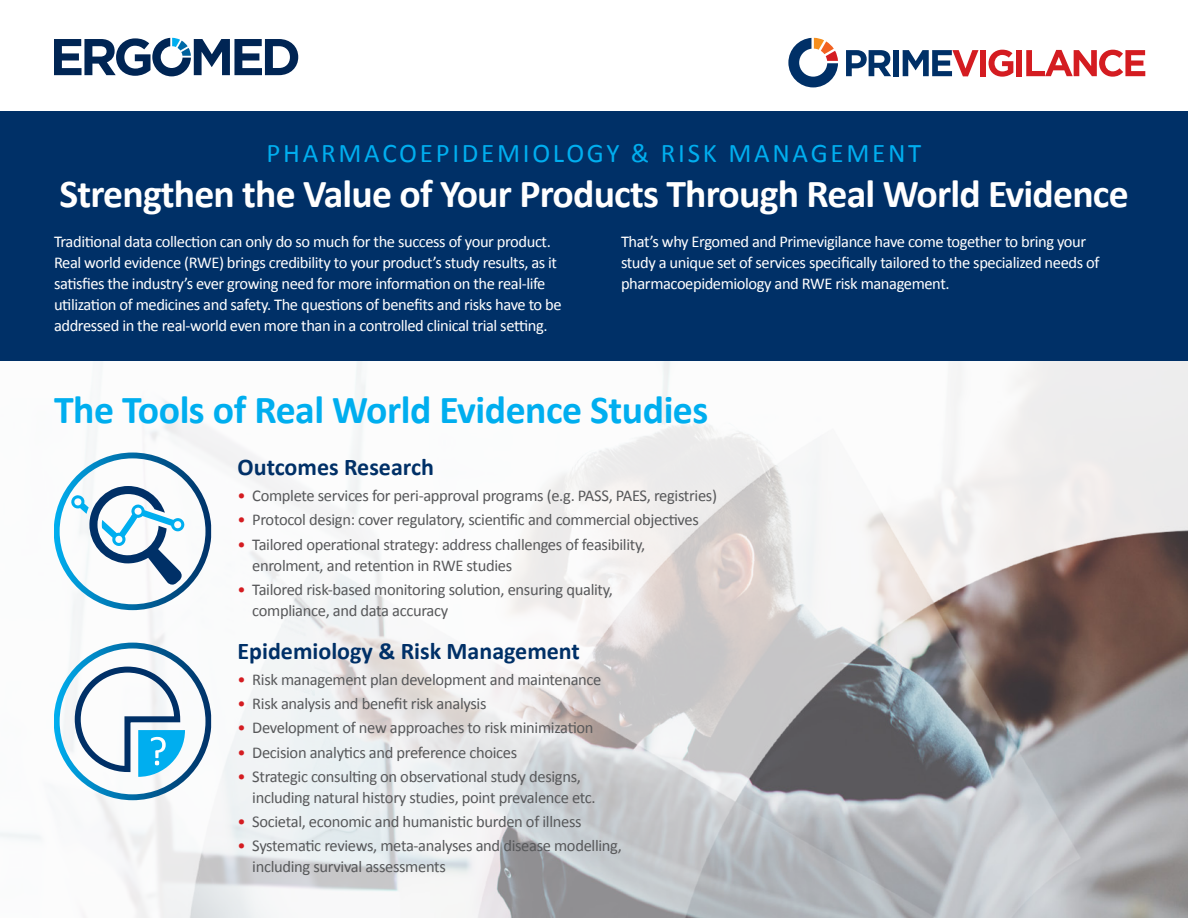
<style>
.page{position:relative;width:1188px;height:918px;background:#fff}
.page>*{position:absolute;margin:0;border:0;box-sizing:border-box;transform-origin:0 0}
.t1{font:700 39.75px "Calibri";letter-spacing:-.02em;color:#fff}
.t2{font:700 39.75px "Calibri";letter-spacing:-.01em;color:#00aeef}
.t3{font:27px "Calibri";letter-spacing:.1em;color:#00aeef}
.t4{font:700 24px "Calibri";color:#003067}
.t5{font:16.5px/21px "Calibri";letter-spacing:-.02em;color:#57585a}
.t6{font:16.5px/21px "Calibri";letter-spacing:-.025em;color:#fff}
.s1{color:#d41c21}
</style>
<div class="page">
<img style="left:0;top:361px;width:1188px;height:557px">
<div style="left:0;top:111px;width:1188px;height:250px;background:#003067"></div>
<svg style="left:846px;top:50px;width:45px;height:26px"></svg>
<div style="left:893px;top:50px;width:6px;height:26px;background:#003067"></div>
<svg style="left:903px;top:50px;width:76px;height:26px"></svg>
<div style="left:980px;top:50px;width:6px;height:26px;background:#d41c21"></div>
<svg style="left:989px;top:50px;width:24px;height:27px"></svg>
<div style="left:1017px;top:50px;width:5px;height:26px;background:#d41c21"></div>
<svg style="left:1026px;top:50px;width:119px;height:27px"></svg>
<svg style="left:788px;top:38px;width:50px;height:49px"></svg>
<svg style="left:54px;top:38px;width:244px;height:38px"></svg>
<svg style="left:54px;top:453px;width:157px;height:157px"></svg>
<svg style="left:54px;top:643px;width:157px;height:157px"></svg>
<p class="t3" style="left:267px;top:136px;width:656px">PHARMACOEPIDEMIOLOGY &amp; RISK MANAGEMENT</p>
<p class="t1" style="left:59px;top:169px;width:1071px">Strengthen the Value of Your Products Through Real World Evidence</p>
<p class="t6" style="left:54px;top:230px;width:509px">Traditional data collection can only do so much for the success of your product.<br>Real world evidence (RWE) brings credibility to your product’s study results, as it satisfies the industry’s ever growing need for more information on the real-life utilization of medicines and safety. The questions of benefits and risks have to be addressed in the real-world even more than in a controlled clinical trial setting.</p>
<p class="t6" style="left:621px;top:230px;width:480px">That’s why Ergomed and Primevigilance have come together to bring your study a unique set of services specifically tailored to the specialized needs of pharmacoepidemiology and RWE risk management.</p>
<p class="t2" style="left:54px;top:386px;width:656px">The Tools of Real World Evidence Studies</p>
<p class="t4" style="left:238px;top:452px;width:198px">Outcomes Research</p>
<p class="t5" style="left:238px;top:484px;width:481px"><span class="s1">•</span> Complete services for peri-approval programs (e.g. PASS, PAES, registries)</p>
<p class="t5" style="left:238px;top:509px;width:463px"><span class="s1">•</span> Protocol design: cover regulatory, scientific and commercial objectives</p>
<p class="t5" style="left:252px;top:533px;width:394px;text-indent:-15px"><span class="s1">•</span> Tailored operational strategy: address challenges of feasibility, enrolment, and retention in RWE studies</p>
<p class="t5" style="left:252px;top:578px;width:362px;text-indent:-15px"><span class="s1">•</span> Tailored risk-based monitoring solution, ensuring quality, compliance, and data accuracy</p>
<p class="t4" style="left:238px;top:636px;width:344px">Epidemiology &amp; Risk Management</p>
<p class="t5" style="left:238px;top:668px;width:365px"><span class="s1">•</span> Risk management plan development and maintenance</p>
<p class="t5" style="left:238px;top:692px;width:250px"><span class="s1">•</span> Risk analysis and benefit risk analysis</p>
<p class="t5" style="left:238px;top:717px;width:357px"><span class="s1">•</span> Development of new approaches to risk minimization</p>
<p class="t5" style="left:238px;top:741px;width:281px"><span class="s1">•</span> Decision analytics and preference choices</p>
<p class="t5" style="left:252px;top:765px;width:345px;text-indent:-15px"><span class="s1">•</span> Strategic consulting on observational study designs, including natural history studies, point prevalence etc.</p>
<p class="t5" style="left:238px;top:810px;width:345px"><span class="s1">•</span> Societal, economic and humanistic burden of illness</p>
<p class="t5" style="left:252px;top:835px;width:371px;text-indent:-15px"><span class="s1">•</span> Systematic reviews, meta-analyses and disease modelling, including survival assessments</p>
</div>
